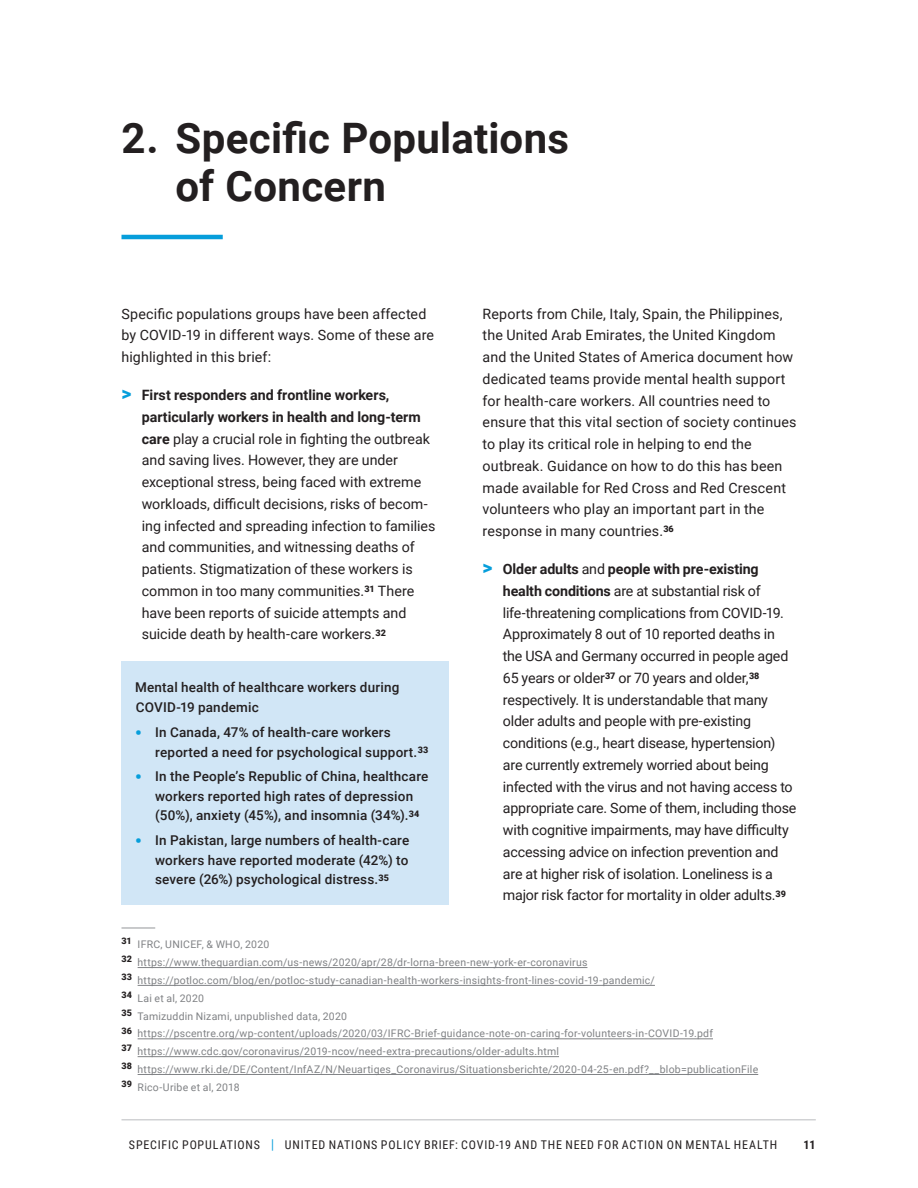
<style>
.page{position:relative;width:918px;height:1188px;background:#fff}
.page>*{position:absolute;margin:0;border:0;box-sizing:border-box;transform-origin:0 0}
.H1_span_columns{font:700 42px/48px "Roboto";letter-spacing:.005em;color:#231f20}
.PMrev_TX_ragged_colu{font:14.25px/21.8px "Roboto";letter-spacing:-.005em;color:#231f20}
.PMrev_TABLE_TXT{font:500 13.5px/19.5px "Roboto";letter-spacing:.015em;color:#231f20}
.t1{font:12px "Roboto Condensed";letter-spacing:.065em;color:#231f20}
.t2{font:700 12px "Roboto Condensed";color:#231f20}
.Footnote_SPANNED_REV{font:10.5px "Roboto";letter-spacing:.02em;color:#808285}
.s1{font-weight:900;font-size:19.5px;color:#069edb}
.s2{font-weight:700}
.s3{font-weight:900;font-size:18px;color:#069edb}
.s4{font-size:13.5px;color:#069edb}
</style>
<div class="page">
<hr style="left:122px;top:1119px;width:694px;height:1px;background:#d1d2d4">
<hr style="left:122px;top:235px;width:101px;height:4px;background:#069edb">
<hr style="left:122px;top:928px;width:33px;height:1px;background:#939598">
<hr style="left:138px;top:967px;width:449px;height:1px;background:#808285">
<hr style="left:138px;top:985px;width:517px;height:1px;background:#808285">
<hr style="left:138px;top:1038px;width:575px;height:1px;background:#808285">
<hr style="left:138px;top:1056px;width:421px;height:1px;background:#808285">
<hr style="left:138px;top:1074px;width:620px;height:1px;background:#808285">
<div style="left:122px;top:662px;width:327px;height:243px;background:#d1e6f6"></div>
<p class="H1_span_columns" style="left:176px;top:113px;width:395px;text-indent:-54px">2. Specific Populations of Concern</p>
<p class="PMrev_TX_ragged_colu" style="left:122px;top:302px;width:314px">Specific populations groups have been affected by COVID-19 in different ways. Some of these are highlighted in this brief:</p>
<p class="PMrev_TX_ragged_colu" style="left:142px;top:384px;width:295px;text-indent:-20px"><span class="s1">&gt;</span> <span class="s2">First responders and frontline workers, particularly workers in health and long-term care</span> play a crucial role in fighting the outbreak and saving lives. However, they are under exceptional stress, being faced with extreme workloads, difficult decisions, risks of becom&shy;ing infected and spreading infection to families and communities, and witnessing deaths of patients. Stigmatization of these workers is common in too many communities.<sup>31</sup> There have been reports of suicide attempts and suicide death by health-care workers.<sup>32</sup></p>
<p class="PMrev_TABLE_TXT" style="left:135px;top:676px;width:266px;line-height:20.2px">Mental health of healthcare workers during<br>COVID-19 pandemic</p>
<p class="PMrev_TABLE_TXT" style="left:155px;top:722px;width:275px;text-indent:-20px"><span class="s3">•</span> In Canada, 47% of health-care workers reported a need for psychological support.<sup>33</sup></p>
<p class="PMrev_TABLE_TXT" style="left:155px;top:766px;width:275px;text-indent:-20px"><span class="s3">•</span> In the People’s Republic of China, healthcare workers reported high rates of depression (50%), anxiety (45%), and insomnia (34%).<sup>34</sup></p>
<p class="PMrev_TABLE_TXT" style="left:155px;top:830px;width:256px;text-align:justify;text-indent:-20px"><span class="s3">•</span> In Pakistan, large numbers of health-care workers have reported moderate (42%) to severe (26%) psychological distress.<sup>35</sup></p>
<p class="PMrev_TX_ragged_colu" style="left:483px;top:302px;width:315px">Reports from Chile, Italy, Spain, the Philippines, the United Arab Emirates, the United Kingdom and the United States of America document how dedicated teams provide mental health support for health-care workers. All countries need to ensure that this vital section of society continues to play its critical role in helping to end the outbreak. Guidance on how to do this has been made available for Red Cross and Red Crescent volunteers who play an important part in the response in many countries.<sup>36</sup></p>
<p class="PMrev_TX_ragged_colu" style="left:503px;top:558px;width:295px;text-indent:-20px"><span class="s1">&gt;</span> <span class="s2">Older adults</span> and <span class="s2">people with pre-existing health conditions</span> are at substantial risk of life-threatening complications from COVID-19.<br>Approximately 8 out of 10 reported deaths in the USA and Germany occurred in people aged 65 years or older<sup>37</sup> or 70 years and older,<sup>38 </sup>respectively. It is understandable that many older adults and people with pre-existing conditions (e.g., heart disease, hypertension) are currently extremely worried about being infected with the virus and not having access to appropriate care. Some of them, including those with cognitive impairments, may have difficulty accessing advice on infection prevention and are at higher risk of isolation. Loneliness is a major risk factor for mortality in older adults.<sup>39</sup></p>
<p class="Footnote_SPANNED_REV" style="left:122px;top:937px;width:149px"><sup>31</sup> IFRC, UNICEF, &amp; WHO, 2020</p>
<p class="Footnote_SPANNED_REV" style="left:122px;top:955px;width:467px"><sup>32</sup> https://www.theguardian.com/us-news/2020/apr/28/dr-lorna-breen-new-york-er-coronavirus</p>
<p class="Footnote_SPANNED_REV" style="left:122px;top:973px;width:535px"><sup>33</sup> https://potloc.com/blog/en/potloc-study-canadian-health-workers-insights-front-lines-covid-19-pandemic/</p>
<p class="Footnote_SPANNED_REV" style="left:122px;top:991px;width:84px"><sup>34</sup> Lai et al, 2020</p>
<p class="Footnote_SPANNED_REV" style="left:122px;top:1008px;width:227px"><sup>35</sup> Tamizuddin Nizami, unpublished data, 2020</p>
<p class="Footnote_SPANNED_REV" style="left:122px;top:1026px;width:593px"><sup>36</sup> https://pscentre.org/wp-content/uploads/2020/03/IFRC-Brief-guidance-note-on-caring-for-volunteers-in-COVID-19.pdf</p>
<p class="Footnote_SPANNED_REV" style="left:122px;top:1044px;width:439px"><sup>37</sup> https://www.cdc.gov/coronavirus/2019-ncov/need-extra-precautions/older-adults.html</p>
<p class="Footnote_SPANNED_REV" style="left:122px;top:1062px;width:638px"><sup>38</sup> https://www.rki.de/DE/Content/InfAZ/N/Neuartiges_Coronavirus/Situationsberichte/2020-04-25-en.pdf?__blob=publicationFile</p>
<p class="Footnote_SPANNED_REV" style="left:122px;top:1080px;width:120px"><sup>39</sup> Rico-Uribe et al, 2018</p>
<p class="t1" style="left:129px;top:1136px;width:650px">SPECIFIC POPULATIONS <span class="s4">|</span> UNITED NATIONS POLICY BRIEF: COVID-19 AND THE NEED FOR ACTION ON MENTAL HEALTH</p>
<p class="t2" style="left:804px;top:1136px;width:13px">11</p>
</div>
